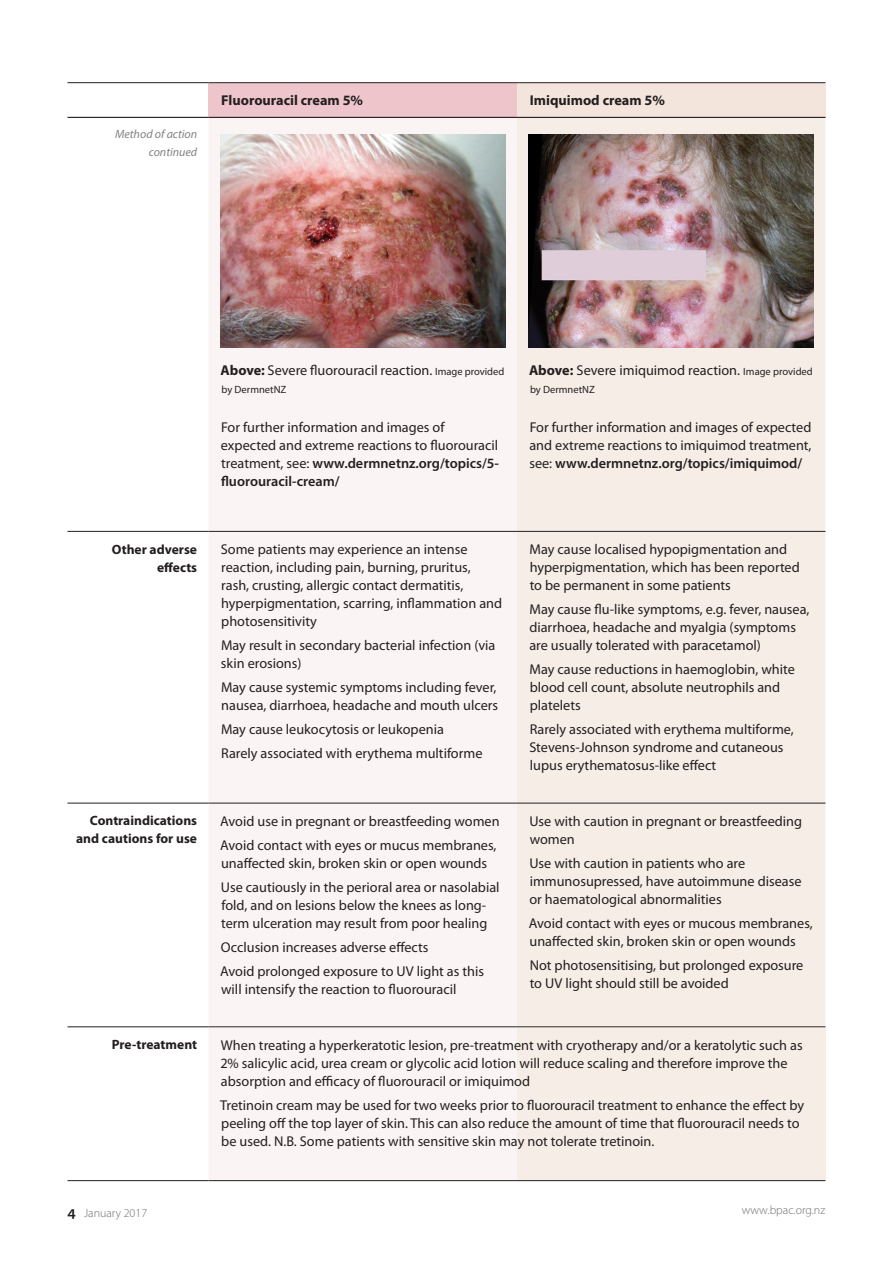
<style>
.page{position:relative;width:893px;height:1263px;background:#fff}
.page>*{position:absolute;margin:0;border:0;box-sizing:border-box;transform-origin:0 0}
.Body{font:14.25px/18px "Myriad Pro";color:#231f20}
.Body-2{font:700 14.25px "Myriad Pro";color:#231f20}
.Body-3{font:700 13.5px/18px "Myriad Pro";color:#231f20;text-align:right}
.t1{font:300 12px "Myriad Pro";color:#6c6d70}
.Body-4{font:italic 12px/18px "Myriad Pro";color:#808285;text-align:right}
.Body-5{font:10.5px "Myriad Pro";color:#231f20}
.s1{font-weight:700}
.s2{font-size:10.5px}
.s3{font-weight:600}
.s4{font-weight:600;font-size:15.75px;color:#231f20}
</style>
<div class="page">
<div style="left:208px;top:1028px;width:617px;height:152px;background:#fbf4f5"></div>
<div style="left:517px;top:1028px;width:308px;height:152px;background:#f6ede6"></div>
<svg style="left:68px;top:83px;width:140px;height:945px"></svg>
<div style="left:208px;top:83px;width:309px;height:34px;background:#eec5cb"></div>
<div style="left:517px;top:83px;width:308px;height:34px;background:#f3e5db"></div>
<div style="left:208px;top:118px;width:309px;height:908px;background:#fbf4f5"></div>
<div style="left:517px;top:118px;width:308px;height:908px;background:#f6ede6"></div>
<hr style="left:68px;top:82px;width:140px;height:1px;background:#231f20">
<hr style="left:208px;top:82px;width:309px;height:1px;background:#231f20">
<hr style="left:517px;top:82px;width:308px;height:1px;background:#231f20">
<hr style="left:68px;top:531px;width:140px;height:1px;background:#231f20">
<hr style="left:208px;top:531px;width:309px;height:1px;background:#231f20">
<hr style="left:517px;top:531px;width:308px;height:1px;background:#231f20">
<hr style="left:68px;top:803px;width:140px;height:1px;background:#231f20">
<hr style="left:208px;top:803px;width:309px;height:1px;background:#231f20">
<hr style="left:517px;top:803px;width:308px;height:1px;background:#231f20">
<hr style="left:68px;top:1026px;width:140px;height:1px;background:#231f20">
<hr style="left:208px;top:1026px;width:309px;height:1px;background:#231f20">
<hr style="left:517px;top:1026px;width:308px;height:1px;background:#231f20">
<hr style="left:68px;top:1180px;width:140px;height:1px;background:#231f20">
<hr style="left:208px;top:1180px;width:309px;height:1px;background:#231f20">
<hr style="left:517px;top:1180px;width:308px;height:1px;background:#231f20">
<hr style="left:68px;top:117px;width:140px;height:1px;background:#231f20">
<hr style="left:208px;top:117px;width:309px;height:1px;background:#231f20">
<hr style="left:517px;top:117px;width:308px;height:1px;background:#231f20">
<img style="left:220px;top:135px;width:285px;height:213px">
<img style="left:528px;top:135px;width:285px;height:213px">
<p class="Body-4" style="left:115px;top:125px;width:84px">Method of action continued</p>
<p class="Body-2" style="left:221px;top:91px;width:143px">Fluorouracil cream 5%</p>
<p class="Body-2" style="left:530px;top:91px;width:137px">Imiquimod cream 5%</p>
<p class="Body" style="left:221px;top:361px;width:285px"><span class="s1">Above:</span> Severe fluorouracil reaction. <span class="s2">Image provided</span></p>
<p class="Body-5" style="left:222px;top:383px;width:66px">by DermnetNZ</p>
<p class="Body" style="left:221px;top:418px;width:280px">For further information and images of expected and extreme reactions to fluorouracil treatment, see: <span class="s3">www.dermnetnz.org/topics/5- fluorouracil-cream/</span></p>
<p class="Body" style="left:529px;top:361px;width:285px"><span class="s1">Above:</span> Severe imiquimod reaction. <span class="s2">Image provided</span></p>
<p class="Body-5" style="left:530px;top:383px;width:66px">by DermnetNZ</p>
<p class="Body" style="left:529px;top:418px;width:284px;text-align:justify">For further information and images of expected and extreme reactions to imiquimod treatment, see: <span class="s3">www.dermnetnz.org/topics/imiquimod/</span></p>
<p class="Body-3" style="left:112px;top:539px;width:87px">Other adverse effects</p>
<p class="Body" style="left:221px;top:540px;width:283px">Some patients may experience an intense reaction, including pain, burning, pruritus,<br>rash, crusting, allergic contact dermatitis, hyperpigmentation, scarring, inflammation and photosensitivity</p>
<p class="Body" style="left:221px;top:636px;width:276px">May result in secondary bacterial infection (via skin erosions)</p>
<p class="Body" style="left:221px;top:678px;width:279px">May cause systemic symptoms including fever, nausea, diarrhoea, headache and mouth ulcers</p>
<p class="Body" style="left:221px;top:720px;width:224px">May cause leukocytosis or leukopenia</p>
<p class="Body" style="left:221px;top:744px;width:263px">Rarely associated with erythema multiforme</p>
<p class="Body-3" style="left:76px;top:811px;width:123px">Contraindications and cautions for use</p>
<p class="Body" style="left:220px;top:812px;width:281px">Avoid use in pregnant or breastfeeding women</p>
<p class="Body" style="left:220px;top:836px;width:278px">Avoid contact with eyes or mucus membranes, unaffected skin, broken skin or open wounds</p>
<p class="Body" style="left:221px;top:878px;width:280px">Use cautiously in the perioral area or nasolabial fold, and on lesions below the knees as long&shy;term ulceration may result from poor healing</p>
<p class="Body" style="left:221px;top:938px;width:209px">Occlusion increases adverse effects</p>
<p class="Body" style="left:220px;top:962px;width:265px">Avoid prolonged exposure to UV light as this will intensify the reaction to fluorouracil</p>
<p class="Body" style="left:529px;top:540px;width:272px">May cause localised hypopigmentation and hyperpigmentation, which has been reported to be permanent in some patients</p>
<p class="Body" style="left:529px;top:600px;width:282px">May cause flu-like symptoms, e.g. fever, nausea, diarrhoea, headache and myalgia (symptoms are usually tolerated with paracetamol)</p>
<p class="Body" style="left:529px;top:660px;width:267px">May cause reductions in haemoglobin, white blood cell count, absolute neutrophils and platelets</p>
<p class="Body" style="left:529px;top:720px;width:266px">Rarely associated with erythema multiforme,<br>Stevens-Johnson syndrome and cutaneous lupus erythematosus-like effect</p>
<p class="Body" style="left:529px;top:812px;width:274px">Use with caution in pregnant or breastfeeding women</p>
<p class="Body" style="left:529px;top:854px;width:274px">Use with caution in patients who are immunosupressed, have autoimmune disease or haematological abnormalities</p>
<p class="Body" style="left:529px;top:914px;width:286px">Avoid contact with eyes or mucous membranes, unaffected skin, broken skin or open wounds</p>
<p class="Body" style="left:530px;top:956px;width:275px">Not photosensitising, but prolonged exposure to UV light should still be avoided</p>
<p class="Body-3" style="left:112px;top:1035px;width:87px">Pre-treatment</p>
<p class="Body" style="left:220px;top:1035px;width:584px">When treating a hyperkeratotic lesion, pre-treatment with cryotherapy and/or a keratolytic such as<br>2% salicylic acid, urea cream or glycolic acid lotion will reduce scaling and therefore improve the absorption and efficacy of fluorouracil or imiquimod</p>
<p class="Body" style="left:220px;top:1095px;width:586px">Tretinoin cream may be used for two weeks prior to fluorouracil treatment to enhance the effect by peeling off the top layer of skin. This can also reduce the amount of time that fluorouracil needs to be used. N.B. Some patients with sensitive skin may not tolerate tretinoin.</p>
<p class="t1" style="left:68px;top:1206px;width:81px"><span class="s4">4</span> January 2017</p>
<p class="t1" style="left:742px;top:1202px;width:85px">www.bpac.org.nz</p>
</div>
